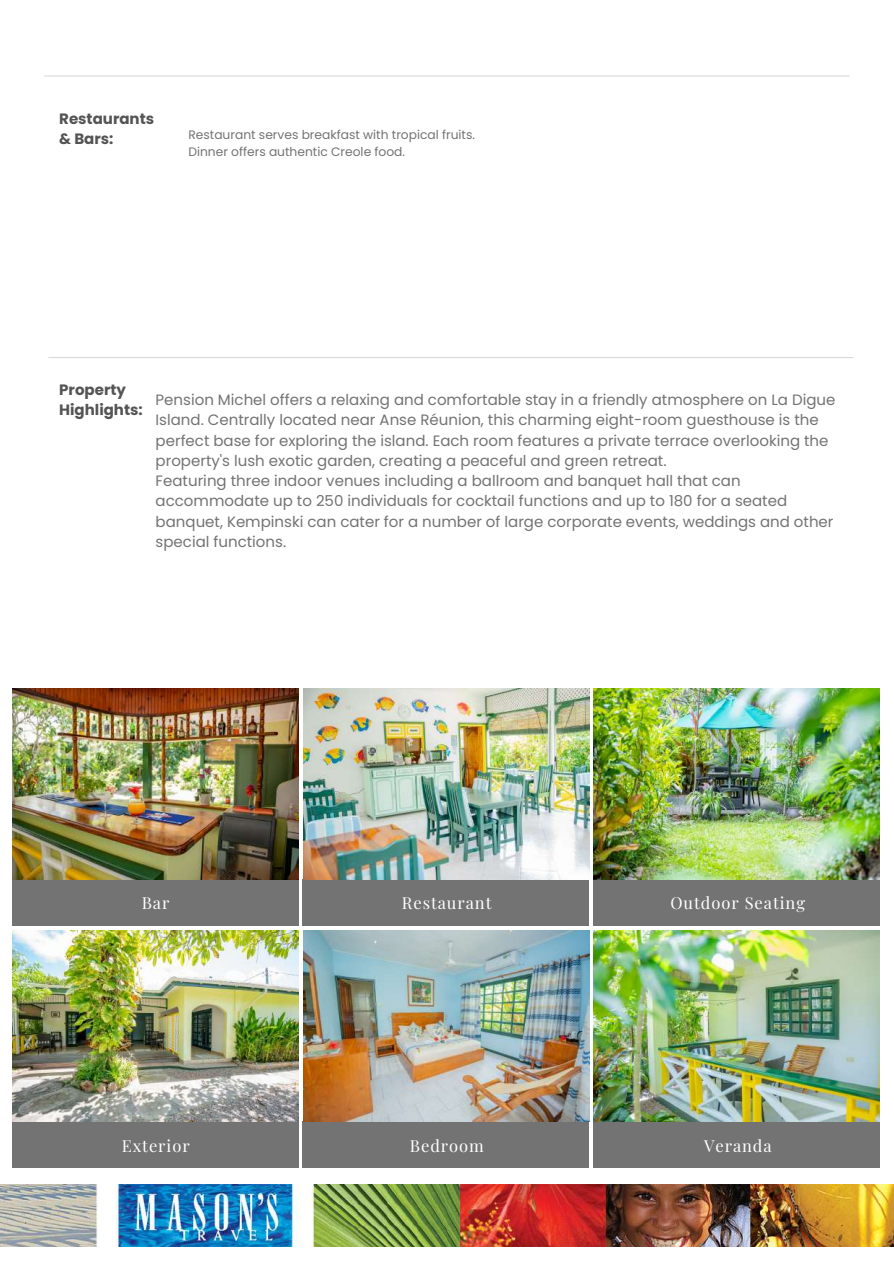
<style>
.page{position:relative;width:894px;height:1264px;background:#fff}
.page>*{position:absolute;margin:0;border:0;box-sizing:border-box;transform-origin:0 0}
.t1{font:16.5px "Playfair Display";letter-spacing:.055em;color:#fff}
.t2{font:15px/20.2px "Poppins";color:#737373}
.t3{font:700 15px/20.2px "Poppins";color:#545454}
.t4{font:12.3px/16.4px "Poppins";color:#737373}
</style>
<div class="page">
<img style="left:0;top:1184px;width:893px;height:62px">
<div style="left:13px;top:1121px;width:286px;height:46px;background:#737373"></div>
<hr style="left:44px;top:75px;width:805px;height:2px;background:#d9d9d9">
<div style="left:302px;top:1121px;width:287px;height:46px;background:#737373"></div>
<div style="left:593px;top:1121px;width:286px;height:46px;background:#737373"></div>
<img style="left:13px;top:930px;width:285px;height:191px">
<img style="left:303px;top:930px;width:286px;height:191px">
<img style="left:593px;top:930px;width:285px;height:191px">
<div style="left:12px;top:879px;width:287px;height:46px;background:#737373"></div>
<div style="left:302px;top:879px;width:287px;height:46px;background:#737373"></div>
<div style="left:593px;top:879px;width:286px;height:46px;background:#737373"></div>
<img style="left:12px;top:688px;width:286px;height:191px">
<img style="left:303px;top:688px;width:286px;height:191px">
<img style="left:593px;top:688px;width:285px;height:191px">
<hr style="left:48px;top:357px;width:805px;height:1px;background:#d9d9d9">
<p class="t3" style="left:59px;top:108px;width:96px">Restaurants &amp; Bars:</p>
<p class="t4" style="left:188px;top:127px;width:288px">Restaurant serves breakfast with tropical fruits.<br>Dinner offers authentic Creole food.</p>
<p class="t3" style="left:59px;top:379px;width:85px">Property<br>Highlights:</p>
<p class="t2" style="left:156px;top:389px;width:681px">Pension Michel offers a relaxing and comfortable stay in a friendly atmosphere on La Digue Island. Centrally located near Anse Réunion, this charming eight-room guesthouse is the perfect base for exploring the island. Each room features a private terrace overlooking the property's lush exotic garden, creating a peaceful and green retreat.<br>Featuring three indoor venues including a ballroom and banquet hall that can accommodate up to 250 individuals for cocktail functions and up to 180 for a seated banquet, Kempinski can cater for a number of large corporate events, weddings and other special functions.</p>
<p class="t1" style="left:142px;top:891px;width:29px">Bar</p>
<p class="t1" style="left:401px;top:891px;width:91px">Restaurant</p>
<p class="t1" style="left:670px;top:891px;width:136px">Outdoor Seating</p>
<p class="t1" style="left:122px;top:1133px;width:69px">Exterior</p>
<p class="t1" style="left:410px;top:1133px;width:75px">Bedroom</p>
<p class="t1" style="left:704px;top:1133px;width:69px">Veranda</p>
</div>
